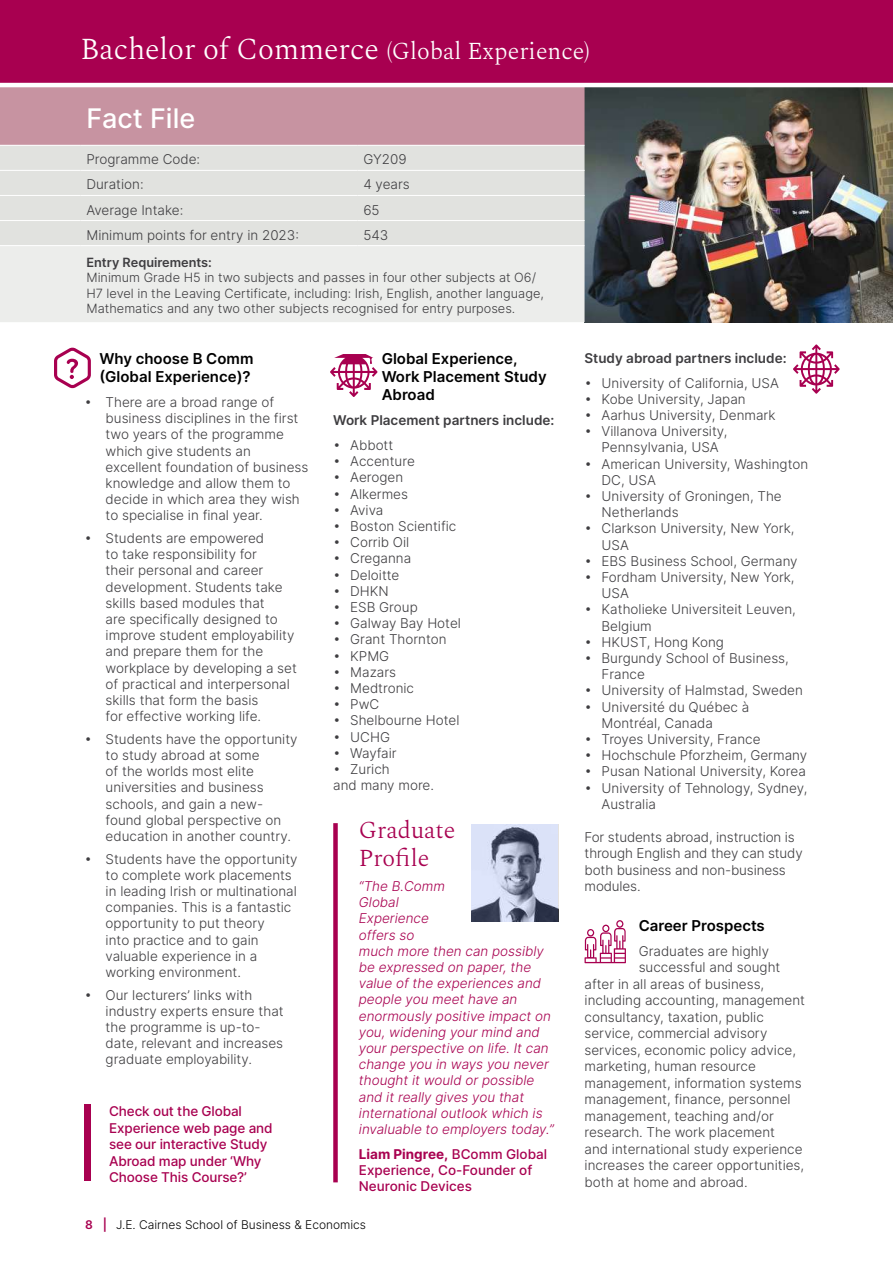
<style>
.page{position:relative;width:893px;height:1263px;background:#fff}
.page>*{position:absolute;margin:0;border:0;box-sizing:border-box;transform-origin:0 0}
.t1{font:300 30px "Spectral";color:#fff}
.t2{font:500 27px "Inter";color:#fff}
.t3{font:300 24px/28.8px "Spectral";color:#a80050}
.t4{font:600 15px/18px "Inter";color:#000}
.t5{font:300 13.5px/16.2px "Inter";color:#3e3d40}
.t6{font:italic 300 13.5px/16.2px "Inter";color:#a80050}
.t7{font:500 13.5px/16.5px "Inter";letter-spacing:-.01em;color:#a80050}
.t8{font:600 13.5px "Inter";color:#3e3d40}
.t9{font:300 12.75px/15.3px "Inter";color:#3e3d40}
.t10{font:600 12.75px "Inter";color:#3e3d40}
.t11{font:300 12px "Inter";color:#000}
.s1{font-size:24px}
.s2{font-weight:700}
.s3{font-weight:600;color:#a80050}
</style>
<div class="page">
<div style="left:84px;top:1105px;width:7px;height:76px;background:#a80050"></div>
<img style="left:585px;top:87px;width:308px;height:235px">
<div style="left:0;top:87px;width:585px;height:58px;background:#c793a1"></div>
<div style="left:0;top:146px;width:585px;height:99px;background:#e1e2df"></div>
<div style="left:0;top:246px;width:585px;height:76px;background:#ecedeb"></div>
<hr style="left:0;top:170px;width:80px;height:1px;background:#fff">
<hr style="left:80px;top:170px;width:277px;height:1px;background:#fff">
<hr style="left:357px;top:170px;width:228px;height:1px;background:#fff">
<hr style="left:0;top:195px;width:80px;height:1px;background:#fff">
<hr style="left:80px;top:195px;width:277px;height:1px;background:#fff">
<hr style="left:357px;top:195px;width:228px;height:1px;background:#fff">
<hr style="left:0;top:220px;width:80px;height:1px;background:#fff">
<hr style="left:80px;top:220px;width:277px;height:1px;background:#fff">
<hr style="left:357px;top:220px;width:228px;height:1px;background:#fff">
<div style="left:0;top:0;width:893px;height:83px;background:#a80050"></div>
<svg style="left:793px;top:344px;width:47px;height:50px"></svg>
<svg style="left:54px;top:347px;width:37px;height:41px"></svg>
<svg style="left:330px;top:354px;width:48px;height:43px"></svg>
<svg style="left:585px;top:920px;width:41px;height:43px"></svg>
<img style="left:472px;top:824px;width:86px;height:97px">
<div style="left:333px;top:823px;width:5px;height:359px;background:#a80050"></div>
<h1 class="t1" style="left:80px;top:27px;width:511px">Bachelor of Commerce <span class="s1">(Global Experience)</span></h1>
<h2 class="t2" style="left:86px;top:99px;width:110px">Fact File</h2>
<p class="t5" style="left:86px;top:151px;width:115px">Programme Code:</p>
<p class="t5" style="left:363px;top:151px;width:45px">GY209</p>
<p class="t5" style="left:86px;top:176px;width:59px">Duration:</p>
<p class="t5" style="left:363px;top:176px;width:48px">4 years</p>
<p class="t5" style="left:86px;top:201px;width:98px">Average Intake:</p>
<p class="t5" style="left:363px;top:201px;width:18px">65</p>
<p class="t5" style="left:86px;top:226px;width:214px">Minimum points for entry in 2023:</p>
<p class="t5" style="left:363px;top:226px;width:26px">543</p>
<p class="t10" style="left:86px;top:253px;width:127px">Entry Requirements:</p>
<p class="t9" style="left:86px;top:270px;width:459px">Minimum Grade H5 in two subjects and passes in four other subjects at O6/<br>H7 level in the Leaving Certificate, including: Irish, English, another language,<br>Mathematics and any two other subjects recognised for entry purposes.</p>
<p class="t4" style="left:382px;top:349px;width:166px">Global Experience,<br>Work Placement Study<br>Abroad</p>
<p class="t8" style="left:333px;top:411px;width:223px">Work Placement partners include:</p>
<p class="t5" style="left:333px;top:437px;width:62px">• Abbott</p>
<p class="t5" style="left:333px;top:453px;width:83px">• Accenture</p>
<p class="t5" style="left:333px;top:469px;width:72px">• Aerogen</p>
<p class="t5" style="left:333px;top:485px;width:76px">• Alkermes</p>
<p class="t5" style="left:333px;top:502px;width:52px">• Aviva</p>
<p class="t5" style="left:333px;top:518px;width:125px">• Boston Scientific</p>
<p class="t5" style="left:333px;top:534px;width:78px">• Corrib Oil</p>
<p class="t5" style="left:333px;top:550px;width:80px">• Creganna</p>
<p class="t5" style="left:333px;top:566px;width:68px">• Deloitte</p>
<p class="t5" style="left:333px;top:583px;width:57px">• DHKN</p>
<p class="t5" style="left:333px;top:599px;width:86px">• ESB Group</p>
<p class="t5" style="left:333px;top:615px;width:129px">• Galway Bay Hotel</p>
<p class="t5" style="left:333px;top:631px;width:115px">• Grant Thornton</p>
<p class="t5" style="left:333px;top:647px;width:57px">• KPMG</p>
<p class="t5" style="left:333px;top:664px;width:64px">• Mazars</p>
<p class="t5" style="left:333px;top:680px;width:82px">• Medtronic</p>
<p class="t5" style="left:333px;top:696px;width:48px">• PwC</p>
<p class="t5" style="left:333px;top:712px;width:128px">• Shelbourne Hotel</p>
<p class="t5" style="left:333px;top:728px;width:58px">• UCHG</p>
<p class="t5" style="left:333px;top:745px;width:65px">• Wayfair</p>
<p class="t5" style="left:333px;top:761px;width:102px">• Zurich<br>and many more.</p>
<p class="t4" style="left:99px;top:349px;width:156px">Why choose B Comm (Global Experience)?</p>
<p class="t5" style="left:106px;top:394px;width:204px;text-indent:-21px">• There are a broad range of business disciplines in the first two years of the programme which give students an excellent foundation of business knowledge and allow them to decide in which area they wish to specialise in final year.</p>
<p class="t5" style="left:106px;top:530px;width:193px;text-indent:-21px">• Students are empowered<br>to take responsibility for<br>their personal and career development. Students take skills based modules that<br>are specifically designed to improve student employability and prepare them for the workplace by developing a set of practical and interpersonal skills that form the basis<br>for effective working life.</p>
<p class="t5" style="left:106px;top:731px;width:194px;text-indent:-21px">• Students have the opportunity to study abroad at some<br>of the worlds most elite universities and business schools, and gain a new&shy;found global perspective on education in another country.</p>
<p class="t5" style="left:106px;top:850px;width:194px;text-indent:-21px">• Students have the opportunity to complete work placements in leading Irish or multinational companies. This is a fantastic opportunity to put theory<br>into practice and to gain valuable experience in a working environment.</p>
<p class="t5" style="left:106px;top:986px;width:180px;text-indent:-21px">• Our lecturers’ links with industry experts ensure that the programme is up-to&shy;date, relevant and increases graduate employability.</p>
<h3 class="t3" style="left:359px;top:813px;width:98px">Graduate<br>Profile</h3>
<p class="t6" style="left:359px;top:878px;width:196px">“The B.Comm<br>Global<br>Experience<br>offers so<br>much more then can possibly be expressed on paper, the value of the experiences and people you meet have an enormously positive impact on you, widening your mind and your perspective on life. It can change you in ways you never thought it would or possible and it really gives you that international outlook which is invaluable to employers today.”</p>
<p class="t7" style="left:359px;top:1145px;width:190px"><span class="s2">Liam Pingree,</span> BComm Global<br>Experience, Co-Founder of<br>Neuronic Devices</p>
<p class="t11" style="left:85px;top:1216px;width:283px"><span class="s3">8 |</span> J.E. Cairnes School of Business &amp; Economics</p>
<p class="t7" style="left:109px;top:1103px;width:165px">Check out the Global<br>Experience web page and see our interactive Study<br>Abroad map under ‘Why<br>Choose This Course?’</p>
<p class="t8" style="left:585px;top:348px;width:204px">Study abroad partners include:</p>
<p class="t5" style="left:585px;top:374px;width:196px">• University of California, USA</p>
<p class="t5" style="left:585px;top:391px;width:163px">• Kobe University, Japan</p>
<p class="t5" style="left:585px;top:407px;width:192px">• Aarhus University, Denmark</p>
<p class="t5" style="left:602px;top:423px;width:127px;text-indent:-17px">• Villanova University,<br>Pennsylvania, USA</p>
<p class="t5" style="left:602px;top:455px;width:208px;text-indent:-17px">• American University, Washington<br>DC, USA</p>
<p class="t5" style="left:602px;top:488px;width:182px;text-indent:-17px">• University of Groningen, The<br>Netherlands</p>
<p class="t5" style="left:602px;top:520px;width:194px;text-indent:-17px">• Clarkson University, New York,<br>USA</p>
<p class="t5" style="left:585px;top:553px;width:215px">• EBS Business School, Germany</p>
<p class="t5" style="left:602px;top:569px;width:195px;text-indent:-17px">• Fordham University, New York,<br>USA</p>
<p class="t5" style="left:602px;top:601px;width:196px;text-indent:-17px">• Katholieke Universiteit Leuven,<br>Belgium</p>
<p class="t5" style="left:585px;top:634px;width:141px">• HKUST, Hong Kong</p>
<p class="t5" style="left:602px;top:650px;width:189px;text-indent:-17px">• Burgundy School of Business,<br>France</p>
<p class="t5" style="left:585px;top:682px;width:220px">• University of Halmstad, Sweden</p>
<p class="t5" style="left:602px;top:698px;width:149px;text-indent:-17px">• Université du Québec à<br>Montréal, Canada</p>
<p class="t5" style="left:585px;top:731px;width:178px">• Troyes University, France</p>
<p class="t5" style="left:585px;top:747px;width:224px">• Hochschule Pforzheim, Germany</p>
<p class="t5" style="left:585px;top:763px;width:223px">• Pusan National University, Korea</p>
<p class="t5" style="left:602px;top:779px;width:207px;text-indent:-17px">• University of Tehnology, Sydney,<br>Australia</p>
<p class="t5" style="left:585px;top:828px;width:220px">For students abroad, instruction is through English and they can study both business and non-business modules.</p>
<p class="t4" style="left:639px;top:916px;width:128px">Career Prospects</p>
<p class="t5" style="left:639px;top:942px;width:132px">Graduates are highly</p>
<p class="t5" style="left:639px;top:959px;width:143px">successful and sought</p>
<p class="t5" style="left:585px;top:975px;width:181px">after in all areas of business,</p>
<p class="t5" style="left:585px;top:992px;width:222px">including accounting, management</p>
<p class="t5" style="left:585px;top:1008px;width:181px">consultancy, taxation, public</p>
<p class="t5" style="left:585px;top:1025px;width:184px">service, commercial advisory</p>
<p class="t5" style="left:585px;top:1041px;width:213px">services, economic policy advice,</p>
<p class="t5" style="left:585px;top:1058px;width:173px">marketing, human resource</p>
<p class="t5" style="left:585px;top:1074px;width:219px">management, information systems</p>
<p class="t5" style="left:585px;top:1091px;width:208px">management, finance, personnel</p>
<p class="t5" style="left:585px;top:1107px;width:191px">management, teaching and/or</p>
<p class="t5" style="left:585px;top:1124px;width:192px">research. The work placement</p>
<p class="t5" style="left:585px;top:1140px;width:219px">and international study experience</p>
<p class="t5" style="left:585px;top:1157px;width:221px">increases the career opportunities,</p>
<p class="t5" style="left:585px;top:1173px;width:165px">both at home and abroad.</p>
</div>
